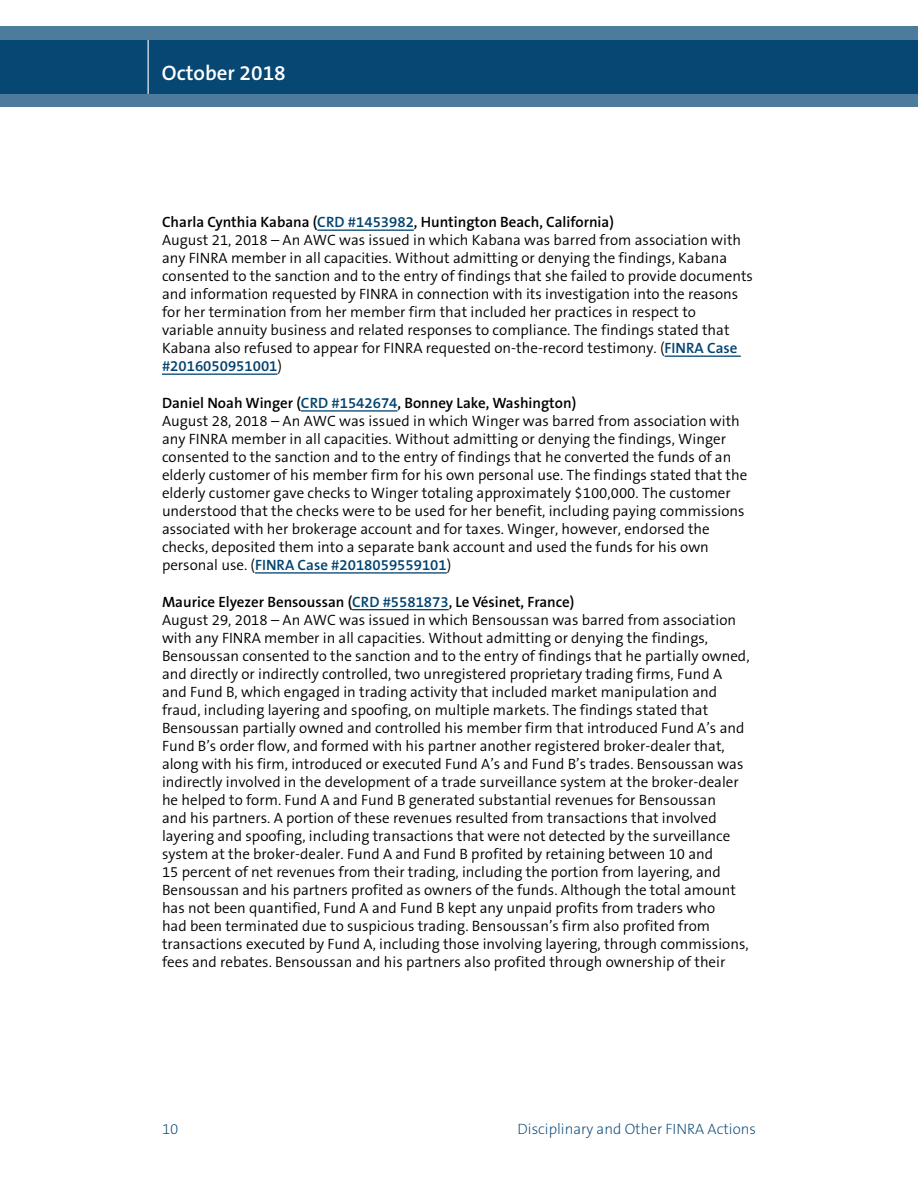
<style>
.page{position:relative;width:918px;height:1188px;background:#fff}
.page>*{position:absolute;margin:0;border:0;box-sizing:border-box;transform-origin:0 0}
.t1{font:600 21px "The Sans B6";color:#fff}
.t2{font:300 15px/18px "The Sans B4";color:#000}
.t3{font:600 15px "The Sans B6";color:#000}
.t4{font:600 15px "The Sans B6";color:#004270}
.t5{font:200 15px "The Sans B2";color:#004270}
.s1{color:#004270}
.s2{font-family:"The Sans B6";font-weight:600;color:#004270}
.s3{font-family:"The Sans B4";font-weight:300;color:#000}
</style>
<div class="page">
<svg style="left:0;top:26px;width:918px;height:81px;background:#1e5881"></svg>
<hr style="left:148px;top:40px;width:1px;height:54px;background:#fff">
<hr style="left:317px;top:230px;width:97px;height:1px;background:#004270">
<hr style="left:665px;top:356px;width:76px;height:1px;background:#004270">
<hr style="left:162px;top:374px;width:115px;height:1px;background:#004270">
<hr style="left:301px;top:410px;width:97px;height:2px;background:#004270">
<hr style="left:255px;top:572px;width:192px;height:2px;background:#004270">
<hr style="left:352px;top:609px;width:97px;height:1px;background:#004270">
<h1 class="t1" style="left:162px;top:62px;width:125px">October 2018</h1>
<p class="t3" style="left:162px;top:214px;width:453px">Charla Cynthia Kabana (<span class="s1">CRD #1453982</span>, Huntington Beach, California)</p>
<p class="t2" style="left:162px;top:231px;width:593px">August 21, 2018 – An AWC was issued in which Kabana was barred from association with any FINRA member in all capacities. Without admitting or denying the findings, Kabana consented to the sanction and to the entry of findings that she failed to provide documents and information requested by FINRA in connection with its investigation into the reasons for her termination from her member firm that included her practices in respect to<br>variable annuity business and related responses to compliance. The findings stated that Kabana also refused to appear for FINRA requested on-the-record testimony. (<span class="s2">FINRA Case</span></p>
<p class="t4" style="left:162px;top:358px;width:122px">#2016050951001<span class="s3">)</span></p>
<p class="t3" style="left:162px;top:395px;width:416px">Daniel Noah Winger (<span class="s1">CRD #1542674</span>, Bonney Lake, Washington)</p>
<p class="t2" style="left:162px;top:412px;width:587px">August 28, 2018 – An AWC was issued in which Winger was barred from association with any FINRA member in all capacities. Without admitting or denying the findings, Winger consented to the sanction and to the entry of findings that he converted the funds of an elderly customer of his member firm for his own personal use. The findings stated that the elderly customer gave checks to Winger totaling approximately $100,000. The customer understood that the checks were to be used for her benefit, including paying commissions associated with her brokerage account and for taxes. Winger, however, endorsed the checks, deposited them into a separate bank account and used the funds for his own</p>
<p class="t4" style="left:162px;top:557px;width:291px"><span class="s3">personal use. (</span>FINRA Case #2018059559101<span class="s3">)</span></p>
<p class="t3" style="left:162px;top:593px;width:414px">Maurice Elyezer Bensoussan (<span class="s1">CRD #5581873</span>, Le Vésinet, France)</p>
<p class="t2" style="left:162px;top:611px;width:589px">August 29, 2018 – An AWC was issued in which Bensoussan was barred from association with any FINRA member in all capacities. Without admitting or denying the findings, Bensoussan consented to the sanction and to the entry of findings that he partially owned, and directly or indirectly controlled, two unregistered proprietary trading firms, Fund A and Fund B, which engaged in trading activity that included market manipulation and fraud, including layering and spoofing, on multiple markets. The findings stated that Bensoussan partially owned and controlled his member firm that introduced Fund A’s and Fund B’s order flow, and formed with his partner another registered broker-dealer that, along with his firm, introduced or executed Fund A’s and Fund B’s trades. Bensoussan was indirectly involved in the development of a trade surveillance system at the broker-dealer he helped to form. Fund A and Fund B generated substantial revenues for Bensoussan<br>and his partners. A portion of these revenues resulted from transactions that involved layering and spoofing, including transactions that were not detected by the surveillance system at the broker-dealer. Fund A and Fund B profited by retaining between 10 and<br>15 percent of net revenues from their trading, including the portion from layering, and Bensoussan and his partners profited as owners of the funds. Although the total amount has not been quantified, Fund A and Fund B kept any unpaid profits from traders who<br>had been terminated due to suspicious trading. Bensoussan’s firm also profited from transactions executed by Fund A, including those involving layering, through commissions, fees and rebates. Bensoussan and his partners also profited through ownership of their</p>
<p class="t5" style="left:162px;top:1121px;width:18px">10</p>
<p class="t5" style="left:518px;top:1121px;width:240px">Disciplinary and Other FINRA Actions</p>
</div>
